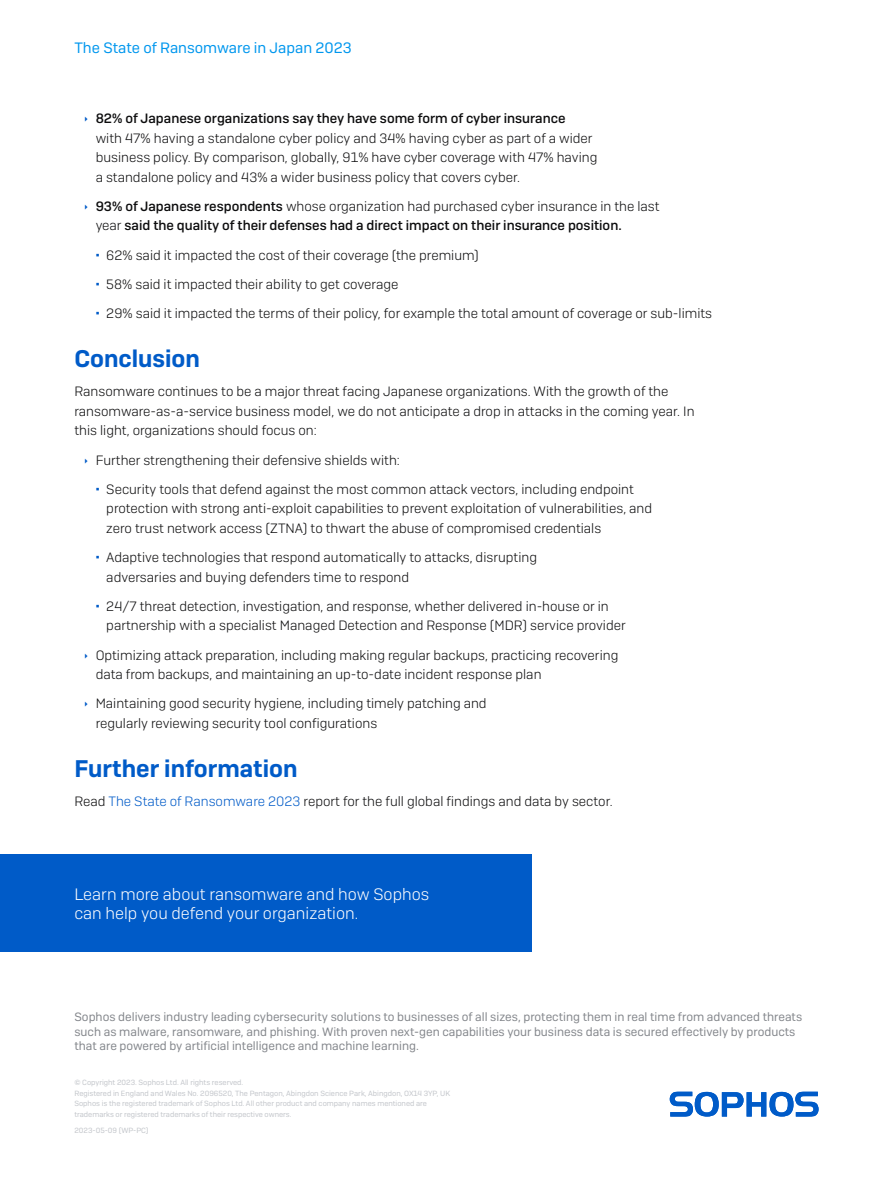
<style>
.page{position:relative;width:893px;height:1191px;background:#fff}
.page>*{position:absolute;margin:0;border:0;box-sizing:border-box;transform-origin:0 0}
.Subheading_1{font:600 24px "Sophos Sans";color:#005bc8}
.CTA_Copy{font:300 16.5px/19.5px "Sophos Sans";color:#fff}
.t1{font:15px "Sophos Sans";color:#0097ee}
.Body_Copy{font:300 13.5px/19.5px "Sophos Sans";color:#0d0d0e}
.t2{font:500 13.5px/19.5px "Sophos Sans";color:#0d0d0e}
.Sophos_Discription{font:12px/14.4px "Sophos Sans";color:#83868b}
.Copyright{font:7.5px/10.5px "Sophos Sans";color:#c2c5ca}
.Job_No__and_Version{font:7.5px "Sophos Sans";color:#c2c5ca}
.s1{font-weight:500}
.s2{font-weight:300}
.s3{color:#005bc8}
</style>
<div class="page">
<svg style="left:670px;top:1091px;width:149px;height:25px"></svg>
<div style="left:0;top:854px;width:531px;height:98px;background:#005bc8"></div>
<p class="t1" style="left:74px;top:39px;width:279px">The State of Ransomware in Japan 2023</p>
<p class="Body_Copy" style="left:96px;top:108px;width:503px"><span class="s1">82% of Japanese organizations say they have some form of cyber insurance<br></span>with 47% having a standalone cyber policy and 34% having cyber as part of a wider business policy. By comparison, globally, 91% have cyber coverage with 47% having a standalone policy and 43% a wider business policy that covers cyber.</p>
<p class="t2" style="left:96px;top:196px;width:565px">93% of Japanese respondents <span class="s2">whose organization had purchased cyber insurance in the last year</span> said the quality of their defenses had a direct impact on their insurance position.</p>
<p class="Body_Copy" style="left:106px;top:245px;width:374px">62% said it impacted the cost of their coverage (the premium)</p>
<p class="Body_Copy" style="left:106px;top:274px;width:294px">58% said it impacted their ability to get coverage</p>
<p class="Body_Copy" style="left:106px;top:303px;width:607px">29% said it impacted the terms of their policy, for example the total amount of coverage or sub-limits</p>
<p class="Subheading_1" style="left:74px;top:344px;width:127px">Conclusion</p>
<p class="Body_Copy" style="left:74px;top:381px;width:622px">Ransomware continues to be a major threat facing Japanese organizations. With the growth of the ransomware-as-a-service business model, we do not anticipate a drop in attacks in the coming year. In this light, organizations should focus on:</p>
<p class="Body_Copy" style="left:96px;top:450px;width:306px">Further strengthening their defensive shields with:</p>
<p class="Body_Copy" style="left:106px;top:479px;width:547px">Security tools that defend against the most common attack vectors, including endpoint protection with strong anti-exploit capabilities to prevent exploitation of vulnerabilities, and zero trust network access (ZTNA) to thwart the abuse of compromised credentials</p>
<p class="Body_Copy" style="left:106px;top:547px;width:432px">Adaptive technologies that respond automatically to attacks, disrupting adversaries and buying defenders time to respond</p>
<p class="Body_Copy" style="left:106px;top:596px;width:521px">24/7 threat detection, investigation, and response, whether delivered in-house or in partnership with a specialist Managed Detection and Response (MDR) service provider</p>
<p class="Body_Copy" style="left:96px;top:645px;width:524px">Optimizing attack preparation, including making regular backups, practicing recovering data from backups, and maintaining an up-to-date incident response plan</p>
<p class="Body_Copy" style="left:96px;top:693px;width:392px">Maintaining good security hygiene, including timely patching and regularly reviewing security tool configurations</p>
<p class="Subheading_1" style="left:74px;top:753px;width:225px">Further information</p>
<p class="Body_Copy" style="left:74px;top:791px;width:540px">Read <span class="s3">The State of Ransomware 2023</span> report for the full global findings and data by sector.</p>
<p class="CTA_Copy" style="left:74px;top:884px;width:356px">Learn more about ransomware and how Sophos can help you defend your organization.</p>
<p class="Sophos_Discription" style="left:74px;top:1009px;width:729px">Sophos delivers industry leading cybersecurity solutions to businesses of all sizes, protecting them in real time from advanced threats such as malware, ransomware, and phishing. With proven next-gen capabilities your business data is secured effectively by products that are powered by artificial intelligence and machine learning.</p>
<p class="Copyright" style="left:74px;top:1077px;width:170px">© Copyright 2023. Sophos Ltd. All rights reserved.</p>
<p class="Copyright" style="left:74px;top:1087px;width:377px">Registered in England and Wales No. 2096520, The Pentagon, Abingdon Science Park, Abingdon, OX14 3YP, UK</p>
<p class="Copyright" style="left:74px;top:1098px;width:354px">Sophos is the registered trademark of Sophos Ltd. All other product and company names mentioned are trademarks or registered trademarks of their respective owners.</p>
<p class="Job_No__and_Version" style="left:74px;top:1125px;width:76px">2023-05-09 (WP-PC)</p>
</div>
